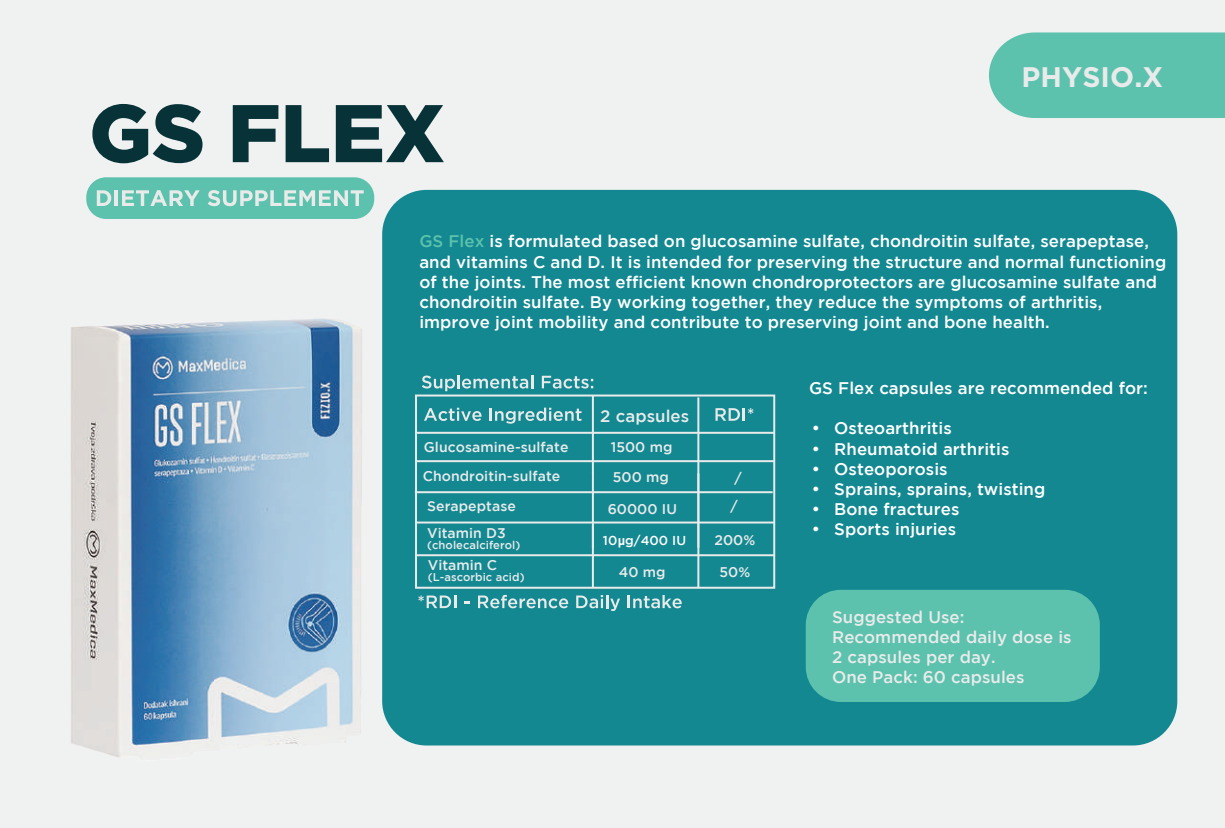
<style>
.page{position:relative;width:1225px;height:828px;background:#f0f1f1}
.page>*{position:absolute;margin:0;border:0;box-sizing:border-box;transform-origin:0 0}
.t1{font:900 81.4px "Gotham";color:#073338}
.t2{font:700 28.2px "Gotham";letter-spacing:.005em;color:#e9ebeb}
.t3{font:500 16.8px/20.2px "Gotham";letter-spacing:.005em;color:#fff}
.t4{font:500 16.8px/20.2px "Gotham";letter-spacing:.005em;color:#e9ebeb}
.t5{font:500 14px/30.6px "Gotham";letter-spacing:.005em;color:#e9ebeb}
.t6{font:500 12.8px "Gotham";letter-spacing:.005em;color:#fff}
.t7{font:500 11.2px "Gotham";letter-spacing:.005em;color:#e9ebeb}
.s1{color:#5cc2ad}
.s2{font-family:"DIN Bold Alternate";font-weight:400;font-size:13.2px}
</style>
<div class="page">
<div style="left:86px;top:177px;width:288px;height:42px;background:#5cc2ad;border-radius:20px"></div>
<svg style="left:97px;top:190px;width:14px;height:16px"></svg>
<hr style="left:115px;top:190px;width:3px;height:16px;background:#e9ebeb">
<svg style="left:122px;top:190px;width:78px;height:16px"></svg>
<svg style="left:208px;top:190px;width:156px;height:16px"></svg>
<div style="left:989px;top:32px;width:236px;height:86px;background:#5cc2ad"></div>
<div style="left:382px;top:190px;width:795px;height:555px;background:#138891;border-radius:44px"></div>
<div style="left:805px;top:590px;width:294px;height:112px;background:#5cc2ad;border-radius:35px"></div>
<svg style="left:483px;top:375px;width:50px;height:14px"></svg>
<svg style="left:542px;top:376px;width:51px;height:12px"></svg>
<svg style="left:489px;top:407px;width:92px;height:17px"></svg>
<svg style="left:483px;top:595px;width:85px;height:13px"></svg>
<svg style="left:576px;top:595px;width:44px;height:16px"></svg>
<svg style="left:628px;top:595px;width:53px;height:13px"></svg>
<svg style="left:715px;top:408px;width:38px;height:13px"></svg>
<div style="left:415px;top:394px;width:360px;height:195px;border:2px solid #e9ebeb"></div>
<hr style="left:416px;top:432px;width:358px;height:2px;background:#e9ebeb">
<hr style="left:592px;top:396px;width:2px;height:76px;background:#e9ebeb">
<hr style="left:697px;top:397px;width:2px;height:191px;background:#e9ebeb">
<hr style="left:416px;top:460px;width:358px;height:2px;background:#e9ebeb">
<hr style="left:415px;top:491px;width:357px;height:2px;background:#e9ebeb">
<hr style="left:416px;top:521px;width:358px;height:2px;background:#e9ebeb">
<hr style="left:416px;top:554px;width:358px;height:2px;background:#e9ebeb">
<hr style="left:592px;top:472px;width:2px;height:76px;background:#e9ebeb">
<hr style="left:592px;top:525px;width:2px;height:63px;background:#e9ebeb">
<img style="left:71px;top:275px;width:412px;height:482px">
<h1 class="t1" style="left:89px;top:86px;width:357px">GS FLEX</h1>
<h2 class="t2" style="left:1021px;top:61px;width:143px">PHYSIO.X</h2>
<p class="t3" style="left:419px;top:231px;width:748px"><span class="s1">GS Flex</span> is formulated based on glucosamine sulfate, chondroitin sulfate, serapeptase, and vitamins C and D. It is intended for preserving the structure and normal functioning of the joints. The most efficient known chondroprotectors are glucosamine sulfate and chondroitin sulfate. By working together, they reduce the symptoms of arthritis, improve joint mobility and contribute to preserving joint and bone health.</p>
<p class="t5" style="left:424px;top:431px;width:146px">Glucosamine-sulfate</p>
<p class="t5" style="left:427px;top:460px;width:135px;text-indent:-5px">Chondroitin-sulfate<br>Serapeptase</p>
<p class="t5" style="left:427px;top:517px;width:80px">Vitamin D3</p>
<p class="t7" style="left:427px;top:539px;width:95px">(cholecalciferol)</p>
<p class="t5" style="left:428px;top:549px;width:71px">Vitamin C</p>
<p class="t7" style="left:428px;top:571px;width:98px">(L-ascorbic acid)</p>
<p class="t4" style="left:600px;top:406px;width:90px">2 capsules</p>
<p class="t5" style="left:611px;top:432px;width:63px;line-height:29.8px">1500 mg<br>500 mg</p>
<p class="t5" style="left:607px;top:493px;width:71px">60000 IU</p>
<p class="t6" style="left:603px;top:533px;width:85px">10 <span class="s2">µ</span>g/400 IU</p>
<p class="t5" style="left:619px;top:556px;width:48px">40 mg</p>
<p class="t5" style="left:734px;top:462px;width:9px">/</p>
<p class="t5" style="left:730px;top:491px;width:9px">/</p>
<p class="t5" style="left:714px;top:524px;width:42px">200%</p>
<p class="t5" style="left:719px;top:556px;width:32px">50%</p>
<p class="t3" style="left:809px;top:377px;width:340px">GS Flex capsules are recommended for:</p>
<p class="t3" style="left:812px;top:418px;width:141px">• Osteoarthritis</p>
<p class="t3" style="left:812px;top:438px;width:199px">• Rheumatoid arthritis</p>
<p class="t3" style="left:812px;top:458px;width:137px">• Osteoporosis</p>
<p class="t3" style="left:812px;top:478px;width:235px">• Sprains, sprains, twisting</p>
<p class="t3" style="left:812px;top:498px;width:149px">• Bone fractures</p>
<p class="t3" style="left:812px;top:519px;width:146px">• Sports injuries</p>
<p class="t4" style="left:832px;top:606px;width:241px">Suggested Use:<br>Recommended daily dose is<br>2 capsules per day.<br>One Pack: 60 capsules</p>
</div>
